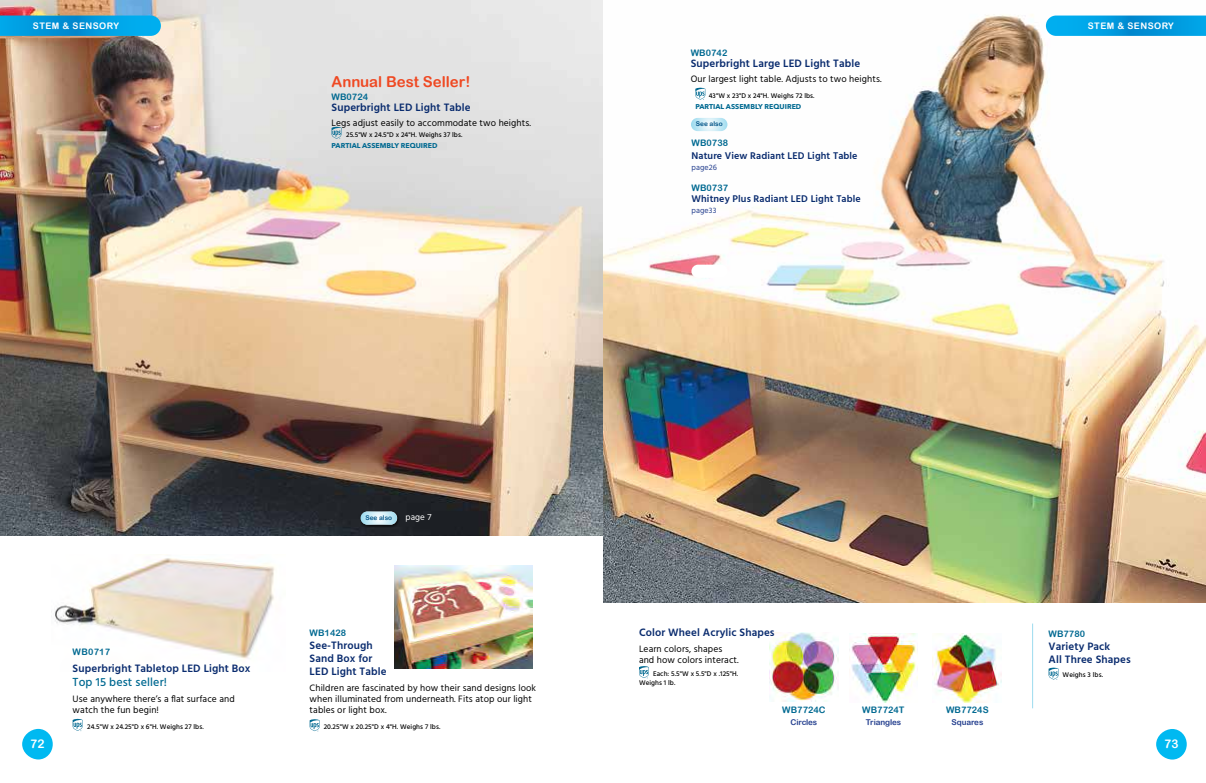
<style>
.page{position:relative;width:1206px;height:783px;background:#fff}
.page>*{position:absolute;margin:0;border:0;box-sizing:border-box;transform-origin:0 0}
.t1{font:15px "Arial Rounded MT Bold";color:#ef4923}
.t2{font:500 12px "Hind";letter-spacing:.01em;color:#006991}
.t3{font:12px "Arial Rounded MT Bold";color:#fff}
.t4{font:600 11px/13px "Hind";letter-spacing:.01em;color:#092b6e}
.t5{font:600 10px "Hind";letter-spacing:.01em;color:#092b6e}
.t6{font:9.5px/11px "Hind";letter-spacing:.01em;color:#000}
.t7{font:9px "Arial Rounded MT Bold";letter-spacing:.005em;color:#006991}
.t8{font:9px "Arial Rounded MT Bold";letter-spacing:.05em;color:#fff}
.t9{font:9px "Hind";color:#fff}
.t10{font:8px "Arial Rounded MT Bold";letter-spacing:-.01em;color:#25408f}
.t11{font:8px "Hind";letter-spacing:.01em;color:#25408f}
.t12{font:500 7px/9px "Hind";letter-spacing:.01em;color:#000}
.t13{font:700 7px "Avenir Next";letter-spacing:.005em;color:#006991}
.t14{font:6.5px "Arial Rounded MT Bold";color:#005387}
</style>
<div class="page">
<img style="left:769px;top:633px;width:70px;height:69px">
<img style="left:849px;top:633px;width:69px;height:70px">
<img style="left:934px;top:634px;width:68px;height:68px">
<img style="left:603px;top:14px;width:603px;height:589px">
<svg style="left:695px;top:88px;width:10px;height:12px"></svg>
<svg style="left:639px;top:666px;width:10px;height:13px"></svg>
<svg style="left:1049px;top:668px;width:10px;height:12px"></svg>
<div style="left:691px;top:265px;width:37px;height:13px;background:#fff;border-radius:7px"></div>
<svg style="left:691px;top:118px;width:36px;height:13px"></svg>
<img style="left:0;top:0;width:603px;height:535px">
<img style="left:55px;top:558px;width:220px;height:101px">
<svg style="left:310px;top:719px;width:10px;height:13px"></svg>
<img style="left:394px;top:565px;width:138px;height:104px">
<svg style="left:332px;top:127px;width:10px;height:12px"></svg>
<svg style="left:73px;top:719px;width:10px;height:12px"></svg>
<hr style="left:1032px;top:624px;width:1px;height:84px;background:#9cdbef">
<div style="left:359px;top:510px;width:42px;height:18px;background:#000;opacity:.75"></div>
<svg style="left:361px;top:511px;width:36px;height:14px"></svg>
<div style="left:1156px;top:729px;width:31px;height:31px;background:#00b9f1;border-radius:50%"></div>
<div style="left:22px;top:729px;width:31px;height:30px;background:#00b9f1;border-radius:50%"></div>
<svg style="left:0;top:16px;width:161px;height:20px;background:#049ee0"></svg>
<svg style="left:1046px;top:16px;width:160px;height:20px;background:#049ee1"></svg>
<p class="t8" style="left:33px;top:20px;width:88px">STEM &amp; SENSORY</p>
<p class="t8" style="left:1088px;top:20px;width:88px">STEM &amp; SENSORY</p>
<h1 class="t1" style="left:332px;top:73px;width:140px">Annual Best Seller!</h1>
<p class="t7" style="left:332px;top:91px;width:38px">WB0724</p>
<p class="t4" style="left:332px;top:101px;width:141px">Superbright LED Light Table</p>
<p class="t6" style="left:332px;top:118px;width:201px">Legs adjust easily to accommodate two heights.</p>
<p class="t12" style="left:346px;top:131px;width:118px">25.5"W x 24.5"D x 24"H. Weighs 37 lbs.</p>
<p class="t13" style="left:332px;top:140px;width:108px">PARTIAL ASSEMBLY REQUIRED</p>
<p class="t7" style="left:691px;top:47px;width:38px">WB0742</p>
<p class="t4" style="left:691px;top:57px;width:171px">Superbright Large LED Light Table</p>
<p class="t6" style="left:691px;top:74px;width:192px">Our largest light table. Adjusts to two heights.</p>
<p class="t12" style="left:709px;top:91px;width:107px">43"W x 23"D x 24"H. Weighs 72 lbs.</p>
<p class="t13" style="left:695px;top:100px;width:108px">PARTIAL ASSEMBLY REQUIRED</p>
<p class="t14" style="left:696px;top:120px;width:28px">See also</p>
<p class="t7" style="left:692px;top:138px;width:38px">WB0738</p>
<p class="t5" style="left:692px;top:149px;width:168px">Nature View Radiant LED Light Table</p>
<p class="t11" style="left:692px;top:162px;width:27px">page26</p>
<p class="t7" style="left:692px;top:183px;width:38px">WB0737</p>
<p class="t5" style="left:692px;top:192px;width:171px">Whitney Plus Radiant LED Light Table</p>
<p class="t11" style="left:692px;top:205px;width:26px">page33</p>
<p class="t7" style="left:73px;top:646px;width:39px">WB0717</p>
<p class="t4" style="left:73px;top:663px;width:179px">Superbright Tabletop LED Light Box</p>
<p class="t2" style="left:73px;top:674px;width:96px">Top 15 best seller!</p>
<p class="t6" style="left:73px;top:693px;width:164px">Use anywhere there’s a flat surface and watch the fun begin!</p>
<p class="t12" style="left:87px;top:723px;width:118px">24.5"W x 24.25"D x 6"H. Weighs 27 lbs.</p>
<p class="t14" style="left:365px;top:514px;width:28px">See also</p>
<p class="t9" style="left:406px;top:511px;width:27px">page 7</p>
<p class="t7" style="left:310px;top:628px;width:38px">WB1428</p>
<p class="t4" style="left:310px;top:640px;width:78px">See-Through<br>Sand Box for<br>LED Light Table</p>
<p class="t6" style="left:310px;top:683px;width:228px">Children are fascinated by how their sand designs look when illuminated from underneath. Fits atop our light tables or light box.</p>
<p class="t12" style="left:324px;top:723px;width:118px">20.25"W x 20.25"D x 4"H. Weighs 7 lbs.</p>
<p class="t4" style="left:639px;top:627px;width:137px">Color Wheel Acrylic Shapes</p>
<p class="t6" style="left:639px;top:644px;width:101px">Learn colors, shapes and how colors interact.</p>
<p class="t12" style="left:639px;top:670px;width:101px;text-indent:14px">Each: 5.5"W x 5.5"D x .125"H.<br>Weighs 1 lb.</p>
<p class="t7" style="left:782px;top:705px;width:45px">WB7724C</p>
<p class="t10" style="left:791px;top:717px;width:28px">Circles</p>
<p class="t7" style="left:862px;top:705px;width:44px">WB7724T</p>
<p class="t10" style="left:866px;top:717px;width:37px">Triangles</p>
<p class="t7" style="left:946px;top:705px;width:44px">WB7724S</p>
<p class="t10" style="left:952px;top:717px;width:33px">Squares</p>
<p class="t7" style="left:1049px;top:629px;width:38px">WB7780</p>
<p class="t4" style="left:1049px;top:641px;width:84px">Variety Pack<br>All Three Shapes</p>
<p class="t12" style="left:1063px;top:670px;width:42px">Weighs 3 lbs.</p>
<p class="t3" style="left:30px;top:737px;width:16px">72</p>
<p class="t3" style="left:1164px;top:737px;width:16px">73</p>
</div>
